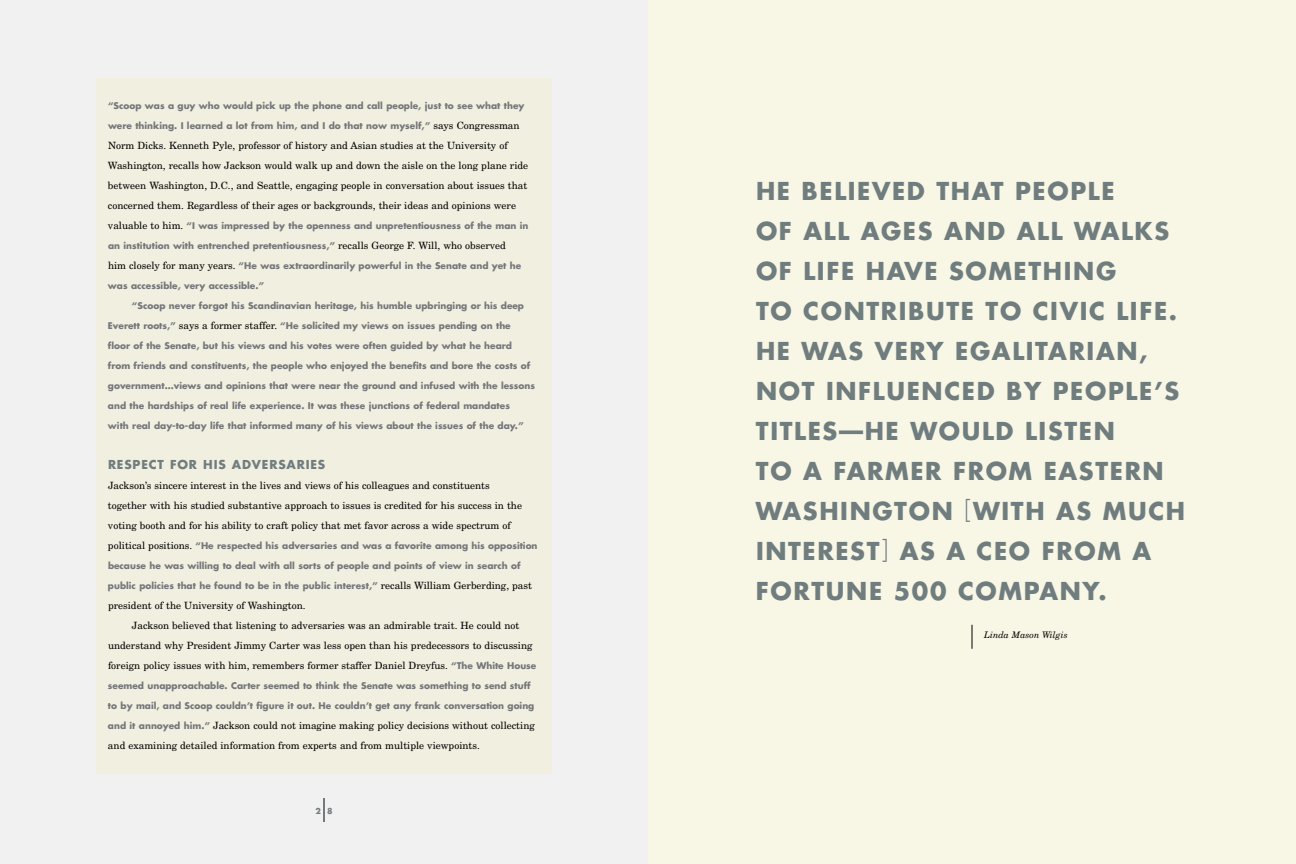
<style>
.page{position:relative;width:1296px;height:864px;background:#fff}
.page>*{position:absolute;margin:0;border:0;box-sizing:border-box;transform-origin:0 0}
.t1{font:700 24px/40px "Futura";letter-spacing:.07em;color:#707d7e}
.t2{font:700 12px "Futura";letter-spacing:.07em;color:#707d7e}
.t3{font:10px/20px "New Century Schlbk";color:#000}
.t4{font:700 9px "Futura";color:#74767a}
.t5{font:italic 9px "New Century Schlbk";color:#000}
.t6{font:700 8px "Futura";color:#707d7e}
.s1{font-family:"New Century Schlbk";font-weight:400;font-size:10px;color:#000}
.s2{font-family:"Futura";font-weight:700;font-size:9px;color:#74767a}
.s3{font-weight:300}
</style>
<div class="page">
<div style="left:648px;top:0;width:648px;height:864px;background:#f8f6e5"></div>
<div style="left:0;top:0;width:648px;height:864px;background:#f1f1f2"></div>
<div style="left:96px;top:78px;width:456px;height:696px;background:#f1efdf"></div>
<svg style="left:324px;top:798px;width:1px;height:24px"></svg>
<svg style="left:971px;top:625px;width:1px;height:24px"></svg>
<p class="t4" style="left:108px;top:102px;width:418px">“Scoop was a guy who would pick up the phone and call people, just to see what they</p>
<p class="t4" style="left:108px;top:122px;width:413px">were thinking. I learned a lot from him, and I do that now myself,” <span class="s1">says Congressman</span></p>
<p class="t3" style="left:108px;top:136px;width:422px">Norm Dicks. Kenneth Pyle, professor of history and Asian studies at the University of Washington, recalls how Jackson would walk up and down the aisle on the long plane ride between Washington, D.C., and Seattle, engaging people in conversation about issues that concerned them. Regardless of their ages or backgrounds, their ideas and opinions were</p>
<p class="t4" style="left:108px;top:222px;width:422px"><span class="s1">valuable to him.</span> “I was impressed by the openness and unpretentiousness of the man in</p>
<p class="t4" style="left:108px;top:242px;width:400px">an institution with entrenched pretentiousness,” <span class="s1">recalls George F. Will, who observed</span></p>
<p class="t4" style="left:108px;top:262px;width:415px"><span class="s1">him closely for many years.</span> “He was extraordinarily powerful in the Senate and yet he</p>
<p class="t4" style="left:108px;top:282px;width:158px">was accessible, very accessible.”</p>
<p class="t4" style="left:132px;top:302px;width:394px">“Scoop never forgot his Scandinavian heritage, his humble upbringing or his deep</p>
<p class="t4" style="left:108px;top:322px;width:404px">Everett roots,” <span class="s1">says a former staffer.</span> “He solicited my views on issues pending on the</p>
<p class="t4" style="left:108px;top:342px;width:406px">floor of the Senate, but his views and his votes were often guided by what he heard</p>
<p class="t4" style="left:108px;top:362px;width:424px">from friends and constituents, the people who enjoyed the benefits and bore the costs of</p>
<p class="t4" style="left:108px;top:382px;width:429px">government…views and opinions that were near the ground and infused with the lessons</p>
<p class="t4" style="left:108px;top:402px;width:403px">and the hardships of real life experience. It was these junctions of federal mandates</p>
<p class="t4" style="left:108px;top:422px;width:417px">with real day-to-day life that informed many of his views about the issues of the day.”</p>
<h2 class="t2" style="left:108px;top:460px;width:219px">RESPECT FOR HIS ADVERSARIES</h2>
<p class="t3" style="left:108px;top:476px;width:416px">Jackson’s sincere interest in the lives and views of his colleagues and constituents together with his studied substantive approach to issues is credited for his success in the voting booth and for his ability to craft policy that met favor across a wide spectrum of</p>
<p class="t4" style="left:108px;top:542px;width:431px"><span class="s1">political positions.</span> “He respected his adversaries and was a favorite among his opposition</p>
<p class="t4" style="left:108px;top:562px;width:414px">because he was willing to deal with all sorts of people and points of view in search of</p>
<p class="t4" style="left:108px;top:582px;width:426px">public policies that he found to be in the public interest,” <span class="s1">recalls William Gerberding, past</span></p>
<p class="t3" style="left:108px;top:596px;width:199px">president of the University of Washington.</p>
<p class="t3" style="left:132px;top:616px;width:389px">Jackson believed that listening to adversaries was an admirable trait. He could not</p>
<p class="t3" style="left:108px;top:636px;width:426px">understand why President Jimmy Carter was less open than his predecessors to discussing</p>
<p class="t3" style="left:108px;top:656px;width:430px">foreign policy issues with him, remembers former staffer Daniel Dreyfus. <span class="s2">“The White House</span></p>
<p class="t4" style="left:108px;top:682px;width:424px">seemed unapproachable. Carter seemed to think the Senate was something to send stuff</p>
<p class="t4" style="left:108px;top:702px;width:428px">to by mail, and Scoop couldn’t figure it out. He couldn’t get any frank conversation going</p>
<p class="t3" style="left:108px;top:716px;width:428px"><span class="s2">and it annoyed him.”</span> Jackson could not imagine making policy decisions without collecting and examining detailed information from experts and from multiple viewpoints.</p>
<p class="t6" style="left:316px;top:807px;width:18px">2 8</p>
<p class="t1" style="left:756px;top:173px;width:431px">HE BELIEVED THAT PEOPLE<br>OF ALL AGES AND ALL WALKS<br>OF LIFE HAVE SOMETHING<br>TO CONTRIBUTE TO CIVIC LIFE.<br>HE WAS VERY EGALITARIAN,<br>NOT INFLUENCED BY PEOPLE’S<br>TITLES—HE WOULD LISTEN<br>TO A FARMER FROM EASTERN<br>WASHINGTON <span class="s3">[</span>WITH AS MUCH<br>INTEREST<span class="s3">]</span> AS A CEO FROM A<br>FORTUNE 500 COMPANY.</p>
<p class="t5" style="left:984px;top:632px;width:85px">Linda Mason Wilgis</p>
</div>
